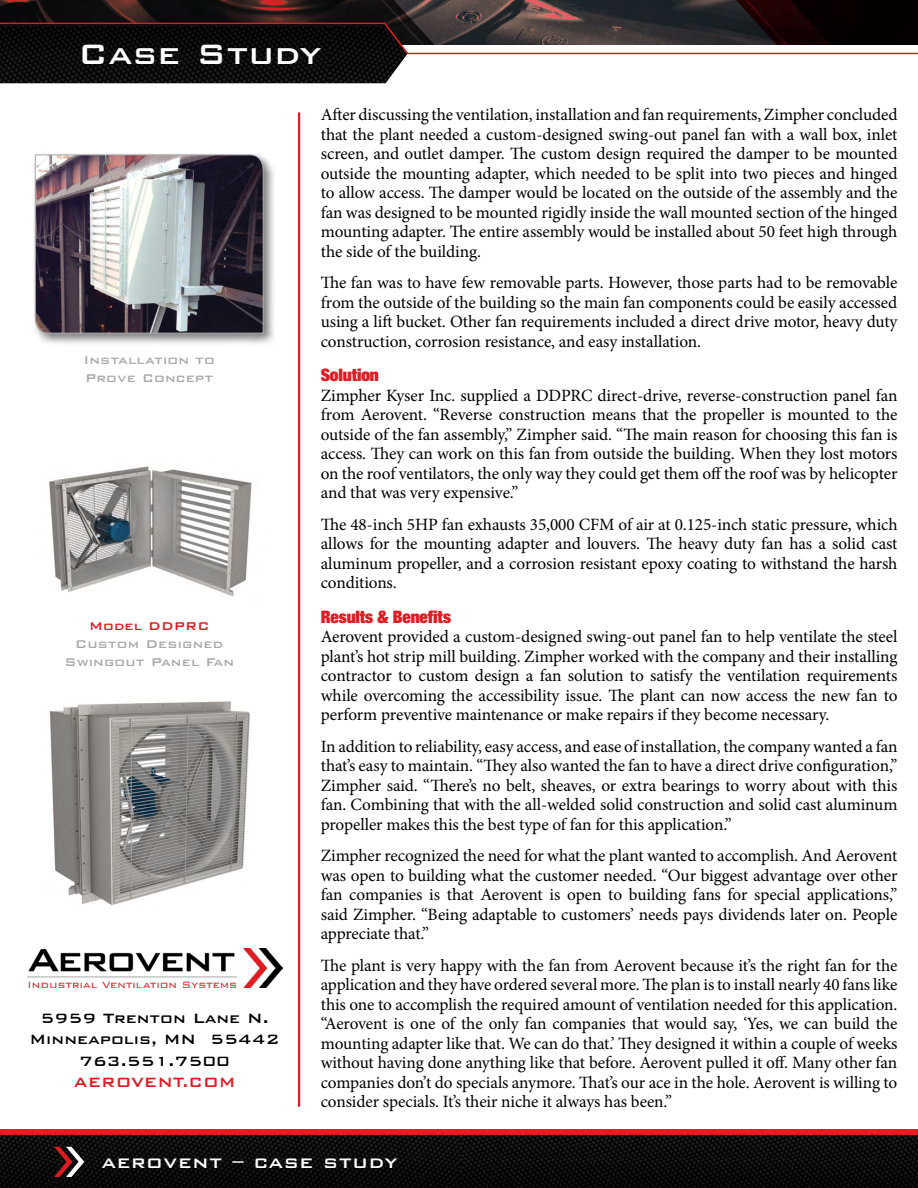
<style>
.page{position:relative;width:918px;height:1188px;background:#fff}
.page>*{position:absolute;margin:0;border:0;box-sizing:border-box;transform-origin:0 0}
.t1{font:500 37.5px "Bank Gothic BT";color:#fff}
.t2{font:500 22.5px "Bank Gothic BT";letter-spacing:.03em;color:#fff}
.t3{font:500 18px/21.6px "Bank Gothic BT";color:#000;text-align:center}
.t4{font:500 18px "Bank Gothic BT";color:#e11b22}
.t5{font:17.25px/19.5px "Minion Pro";letter-spacing:-.005em;color:#000;text-align:justify}
.t6{font:900 expanded 17.25px "Helvetica Neue";letter-spacing:-.005em;color:#e11b22}
.t7{font:500 15px/18px "Bank Gothic BT";letter-spacing:.01em;color:#a7a9ac;text-align:center}
.t8{font:500 15px "Bank Gothic BT";letter-spacing:.01em;color:#e11b22}
</style>
<div class="page">
<img style="left:0;top:0;width:918px;height:22px">
<svg style="left:0;top:22px;width:918px;height:61px"></svg>
<img style="left:0;top:1130px;width:918px;height:58px">
<svg style="left:54px;top:1147px;width:30px;height:30px"></svg>
<hr style="left:298px;top:112px;width:2px;height:995px;background:#e11b22">
<img style="left:49px;top:701px;width:202px;height:205px">
<img style="left:49px;top:466px;width:203px;height:131px">
<div style="left:31px;top:151px;width:246px;height:196px;background:#000;opacity:.51"></div>
<svg style="left:34px;top:154px;width:230px;height:180px;background:#76737a"></svg>
<img style="left:28px;top:948px;width:254px;height:40px">
<h1 class="t1" style="left:78px;top:34px;width:245px">Case Study</h1>
<p class="t7" style="left:84px;top:351px;width:133px;text-align:left">Installation to<br>Prove Concept</p>
<p class="t8" style="left:89px;top:618px;width:122px">Model DDPRC</p>
<p class="t7" style="left:64px;top:635px;width:171px">Custom Designed<br>Swingout Panel Fan</p>
<p class="t3" style="left:30px;top:1007px;width:252px">5959 Trenton Lane N.<br>Minneapolis, MN 55442<br>763.551.7500</p>
<p class="t4" style="left:74px;top:1073px;width:163px">AEROVENT.COM</p>
<p class="t5" style="left:321px;top:105px;width:578px">After discussing the ventilation, installation and fan requirements, Zimpher concluded that the plant needed a custom-designed swing-out panel fan with a wall box, inlet screen, and outlet damper. The custom design required the damper to be mounted outside the mounting adapter, which needed to be split into two pieces and hinged to allow access. The damper would be located on the outside of the assembly and the fan was designed to be mounted rigidly inside the wall mounted section of the hinged mounting adapter. The entire assembly would be installed about 50 feet high through the side of the building.</p>
<p class="t5" style="left:321px;top:273px;width:578px">The fan was to have few removable parts. However, those parts had to be removable from the outside of the building so the main fan components could be easily accessed using a lift bucket. Other fan requirements included a direct drive motor, heavy duty construction, corrosion resistance, and easy installation.</p>
<p class="t6" style="left:321px;top:364px;width:60px">Solution</p>
<p class="t5" style="left:321px;top:386px;width:578px">Zimpher Kyser Inc. supplied a DDPRC direct-drive, reverse-construction panel fan from Aerovent. “Reverse construction means that the propeller is mounted to the outside of the fan assembly,” Zimpher said. “The main reason for choosing this fan is access. They can work on this fan from outside the building. When they lost motors on the roof ventilators, the only way they could get them off the roof was by helicopter and that was very expensive.”</p>
<p class="t5" style="left:321px;top:515px;width:578px">The 48-inch 5HP fan exhausts 35,000 CFM of air at 0.125-inch static pressure, which allows for the mounting adapter and louvers. The heavy duty fan has a solid cast aluminum propeller, and a corrosion resistant epoxy coating to withstand the harsh conditions.</p>
<p class="t6" style="left:321px;top:606px;width:132px">Results &amp; Benefits</p>
<p class="t5" style="left:321px;top:627px;width:578px">Aerovent provided a custom-designed swing-out panel fan to help ventilate the steel plant’s hot strip mill building. Zimpher worked with the company and their installing contractor to custom design a fan solution to satisfy the ventilation requirements while overcoming the accessibility issue. The plant can now access the new fan to perform preventive maintenance or make repairs if they become necessary.</p>
<p class="t5" style="left:321px;top:737px;width:578px">In addition to reliability, easy access, and ease of installation, the company wanted a fan that’s easy to maintain. “They also wanted the fan to have a direct drive configuration,” Zimpher said. “There’s no belt, sheaves, or extra bearings to worry about with this fan. Combining that with the all-welded solid construction and solid cast aluminum propeller makes this the best type of fan for this application.”</p>
<p class="t5" style="left:321px;top:846px;width:578px">Zimpher recognized the need for what the plant wanted to accomplish. And Aerovent was open to building what the customer needed. “Our biggest advantage over other fan companies is that Aerovent is open to building fans for special applications,” said Zimpher. “Being adaptable to customers’ needs pays dividends later on. People appreciate that.”</p>
<p class="t5" style="left:321px;top:955px;width:578px">The plant is very happy with the fan from Aerovent because it’s the right fan for the application and they have ordered several more. The plan is to install nearly 40 fans like this one to accomplish the required amount of ventilation needed for this application. “Aerovent is one of the only fan companies that would say, ‘Yes, we can build the mounting adapter like that. We can do that.’ They designed it within a couple of weeks without having done anything like that before. Aerovent pulled it off. Many other fan companies don’t do specials anymore. That’s our ace in the hole. Aerovent is willing to consider specials. It’s their niche it always has been.”</p>
<h2 class="t2" style="left:102px;top:1149px;width:298px">aerovent – case study</h2>
</div>
